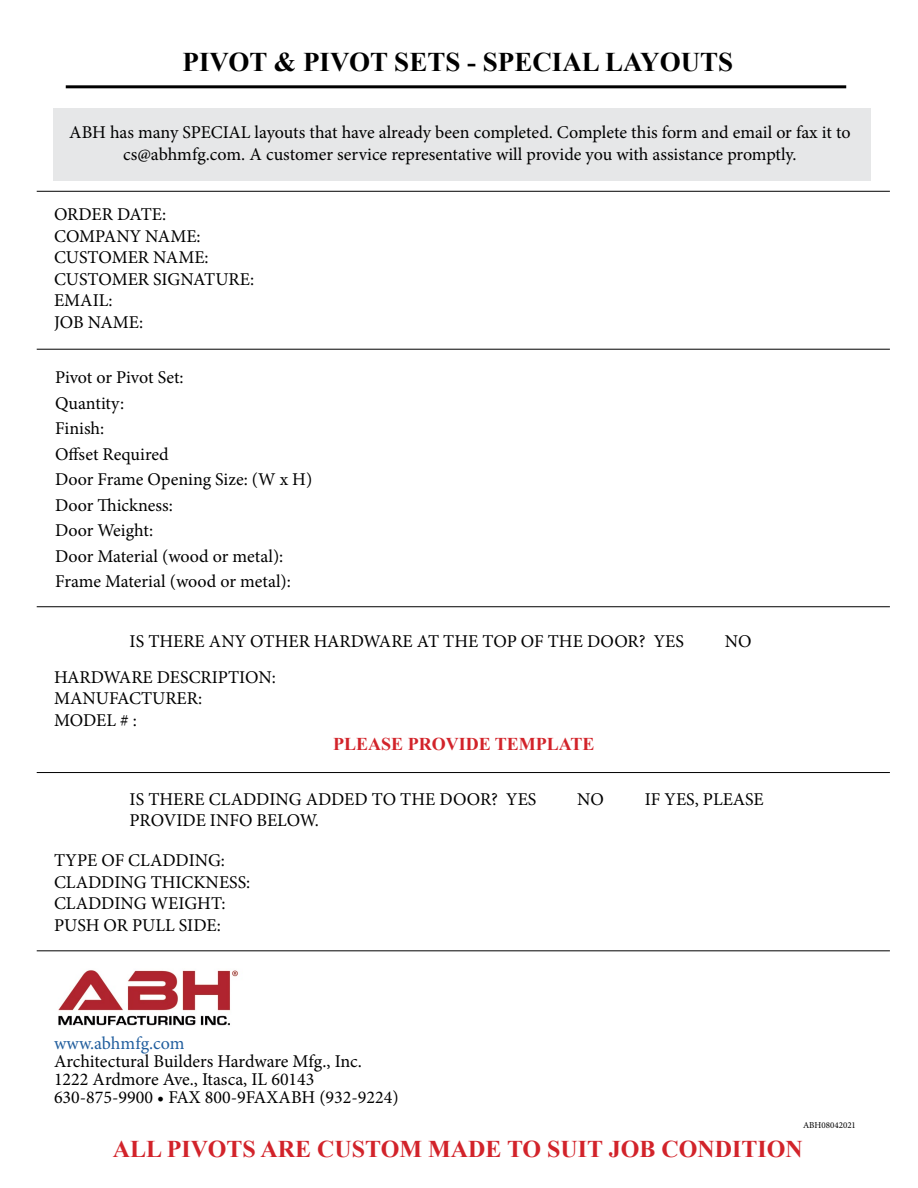
<style>
.page{position:relative;width:918px;height:1188px;background:#fff}
.page>*{position:absolute;margin:0;border:0;box-sizing:border-box;transform-origin:0 0}
.t1{font:700 27px "Times New Roman";color:#000}
.t2{font:700 24px "Times New Roman";color:#d2232a}
.t3{font:18px/21.6px "Minion Pro";color:#000;text-align:center}
.t4{font:700 18px "Times New Roman";color:#d2232a}
.t5{font:18px "Minion Pro";color:#215e9e}
.t6{font:9px "Minion Pro";color:#000}
</style>
<div class="page">
<img style="left:58px;top:970px;width:180px;height:56px">
<hr style="left:37px;top:191px;width:853px;height:1px;background:#000">
<hr style="left:37px;top:349px;width:853px;height:1px;background:#000">
<hr style="left:37px;top:606px;width:853px;height:1px;background:#000">
<hr style="left:37px;top:772px;width:853px;height:1px;background:#000">
<hr style="left:37px;top:951px;width:853px;height:1px;background:#000">
<hr style="left:66px;top:85px;width:780px;height:3px;background:#000">
<div style="left:54px;top:109px;width:817px;height:72px;background:#e6e7e8"></div>
<p class="t1" style="left:183px;top:43px;width:552px">PIVOT &amp; PIVOT SETS - SPECIAL LAYOUTS</p>
<p class="t3" style="left:69px;top:122px;width:783px">ABH has many SPECIAL layouts that have already been completed. Complete this form and email or fax it to cs@abhmfg.com. A customer service representative will provide you with assistance promptly.</p>
<p class="t3" style="left:54px;top:204px;width:114px">ORDER DATE:</p>
<p class="t3" style="left:54px;top:225px;width:148px">COMPANY NAME:</p>
<p class="t3" style="left:54px;top:247px;width:156px">CUSTOMER NAME:</p>
<p class="t3" style="left:54px;top:268px;width:202px">CUSTOMER SIGNATURE:</p>
<p class="t3" style="left:54px;top:290px;width:60px">EMAIL:</p>
<p class="t3" style="left:54px;top:312px;width:91px">JOB NAME:</p>
<p class="t3" style="left:55px;top:367px;width:130px">Pivot or Pivot Set:</p>
<p class="t3" style="left:55px;top:392px;width:71px">Quantity:</p>
<p class="t3" style="left:55px;top:418px;width:51px">Finish:</p>
<p class="t3" style="left:55px;top:443px;width:115px">Offset Required</p>
<p class="t3" style="left:55px;top:469px;width:259px">Door Frame Opening Size: (W x H)</p>
<p class="t3" style="left:55px;top:494px;width:119px">Door Thickness:</p>
<p class="t3" style="left:55px;top:520px;width:100px">Door Weight:</p>
<p class="t3" style="left:55px;top:545px;width:230px">Door Material (wood or metal):</p>
<p class="t3" style="left:55px;top:571px;width:237px">Frame Material (wood or metal):</p>
<p class="t3" style="left:130px;top:630px;width:556px">IS THERE ANY OTHER HARDWARE AT THE TOP OF THE DOOR? YES</p>
<p class="t3" style="left:725px;top:630px;width:28px">NO</p>
<p class="t3" style="left:54px;top:666px;width:223px">HARDWARE DESCRIPTION:</p>
<p class="t3" style="left:54px;top:688px;width:150px">MANUFACTURER:</p>
<p class="t3" style="left:54px;top:709px;width:85px">MODEL # :</p>
<p class="t4" style="left:333px;top:731px;width:263px">PLEASE PROVIDE TEMPLATE</p>
<p class="t3" style="left:130px;top:788px;width:408px">IS THERE CLADDING ADDED TO THE DOOR? YES</p>
<p class="t3" style="left:577px;top:788px;width:28px">NO</p>
<p class="t3" style="left:645px;top:788px;width:120px">IF YES, PLEASE</p>
<p class="t3" style="left:130px;top:810px;width:191px">PROVIDE INFO BELOW.</p>
<p class="t3" style="left:54px;top:850px;width:173px">TYPE OF CLADDING:</p>
<p class="t3" style="left:54px;top:871px;width:198px">CLADDING THICKNESS:</p>
<p class="t3" style="left:54px;top:893px;width:173px">CLADDING WEIGHT:</p>
<p class="t3" style="left:54px;top:915px;width:168px">PUSH OR PULL SIDE:</p>
<p class="t5" style="left:54px;top:1031px;width:132px">www.abhmfg.com</p>
<p class="t3" style="left:54px;top:1051px;width:310px">Architectural Builders Hardware Mfg., Inc.</p>
<p class="t3" style="left:54px;top:1069px;width:262px">1222 Ardmore Ave., Itasca, IL 60143</p>
<p class="t3" style="left:54px;top:1087px;width:346px">630-875-9900 • FAX 800-9FAXABH (932-9224)</p>
<p class="t6" style="left:803px;top:1119px;width:54px">ABH08042021</p>
<p class="t2" style="left:113px;top:1131px;width:691px">ALL PIVOTS ARE CUSTOM MADE TO SUIT JOB CONDITION</p>
</div>
